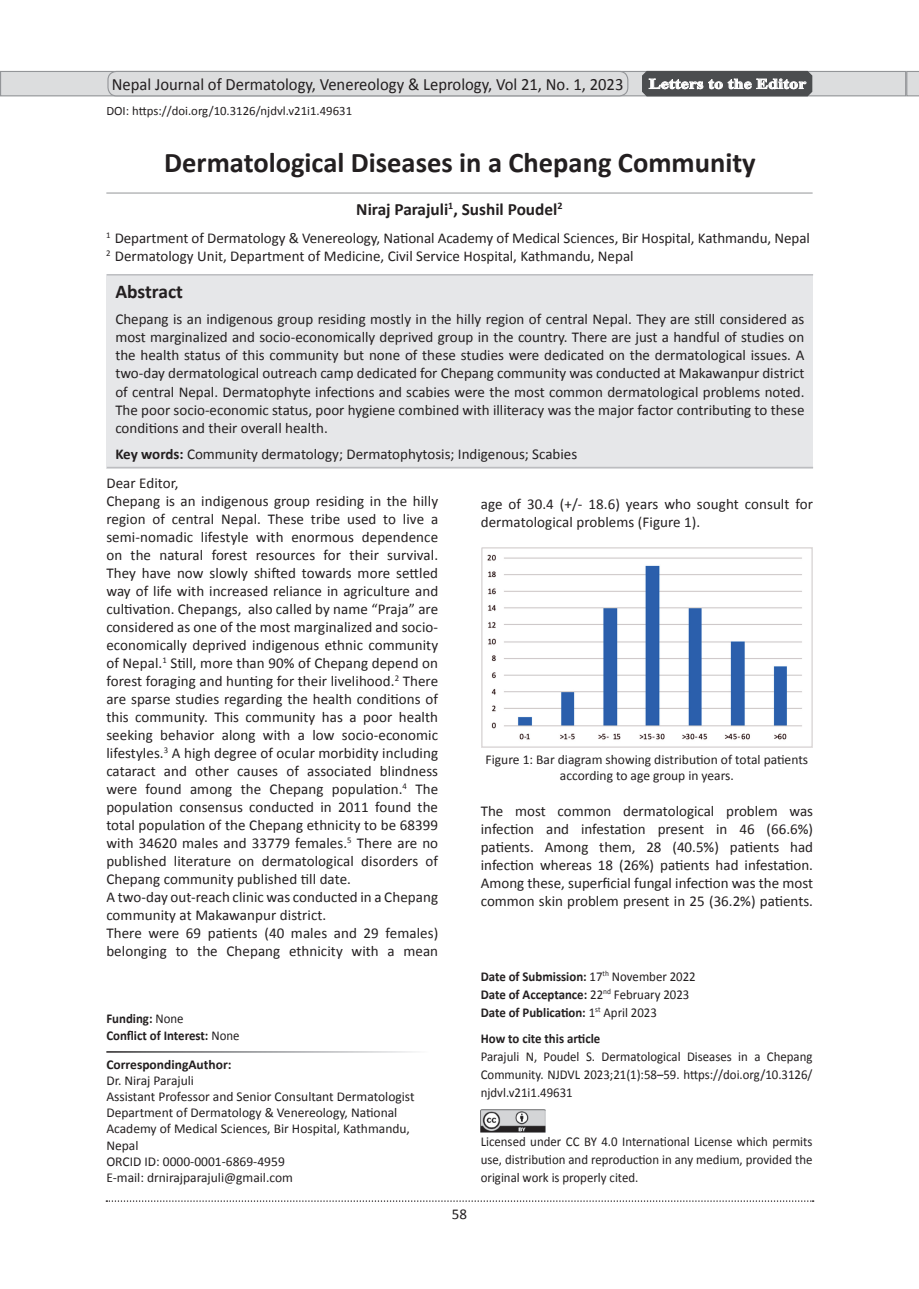
<style>
.page{position:relative;width:919px;height:1289px;background:#fff}
.page>*{position:absolute;margin:0;border:0;box-sizing:border-box;transform-origin:0 0}
.t1{font:700 28.5px "Calibri";color:#231f20}
.t2{font:700 19.5px "Calibri";color:#231f20}
.t3{font:17.25px "Calibri";color:#231f20;scale:.96 1}
.t4{font:700 17.25px "Calibri";color:#231f20}
.t5{font:15px/18px "Calibri";letter-spacing:.005em;color:#231f20}
.t6{font:700 14.4px "Times New Roman";color:#fff;scale:1.25 1}
.t7{font:13.5px/16.2px "Calibri";color:#231f20;text-align:center}
.t8{font:13.5px/18px "Calibri";color:#231f20;text-align:justify;scale:.95 1}
.t9{font:700 13.5px/18px "Calibri";color:#231f20;scale:.95 1}
.t10{font:700 13.5px "Calibri";color:#231f20}
.t11{font:12.75px "Calibri";color:#231f20}
.s1{font-weight:700}
.s2{font-weight:400}
</style>
<div class="page">
<svg style="left:106px;top:1200px;width:707px;height:1px"></svg>
<svg style="left:906px;top:71px;width:12px;height:25px"></svg>
<img style="left:481px;top:547px;width:331px;height:200px">
<div style="left:1px;top:71px;width:904px;height:25px;background:#dcddde"></div>
<div style="left:0;top:71px;width:906px;height:25px;border:1px solid #939598"></div>
<svg style="left:641px;top:70px;width:172px;height:27px"></svg>
<div style="left:107px;top:71px;width:521px;height:25px;border:1px solid #939598;border-radius:9px"></div>
<div style="left:107px;top:274px;width:706px;height:194px;background:#e6e7e9"></div>
<hr style="left:107px;top:274px;width:706px;height:1px;background:#bcbdc0">
<hr style="left:107px;top:467px;width:706px;height:1px;background:#bcbdc0">
<img style="left:480px;top:1109px;width:65px;height:23px">
<hr style="left:106px;top:193px;width:706px;height:1px;background:#939598">
<p class="t3" style="left:112px;top:78px;width:534px">Nepal Journal of Dermatology, Venereology &amp; Leprology, Vol 21, No. 1, 2023</p>
<p class="t6" style="left:648px;top:75px;width:127px">Letters to the Editor</p>
<p class="t11" style="left:106px;top:106px;width:247px">DOI: h$ps://doi.org/10.3126/njdvl.v21i1.49631</p>
<h1 class="t1" style="left:164px;top:153px;width:593px">Dermatological Diseases in a Chepang Community</h1>
<p class="t4" style="left:356px;top:203px;width:208px">Niraj Parajuli<sup>1</sup>, Sushil Poudel<sup>2</sup></p>
<p class="t5" style="left:106px;top:230px;width:705px"><sup>1</sup> Department of Dermatology &amp; Venereology, Na!onal Academy of Medical Sciences, Bir Hospital, Kathmandu, Nepal<br><sup>2</sup> Dermatology Unit, Department of Medicine, Civil Service Hospital, Kathmandu, Nepal</p>
<h2 class="t2" style="left:115px;top:284px;width:69px">Abstract</h2>
<p class="t5" style="left:115px;top:311px;width:690px;text-align:justify">Chepang is an indigenous group residing mostly in the hilly region of central Nepal. They are s!ll considered as most marginalized and socio-economically deprived group in the country. There are just a handful of studies on the health status of this community but none of these studies were dedicated on the dermatological issues. A two-day dermatological outreach camp dedicated for Chepang community was conducted at Makawanpur district of central Nepal. Dermatophyte infec!ons and scabies were the most common dermatological problems noted.<br>The poor socio-economic status, poor hygiene combined with illiteracy was the major factor contribu!ng to these condi!ons and their overall health.</p>
<p class="t5" style="left:115px;top:446px;width:463px"><span class="s1">Key words:</span> Community dermatology; Dermatophytosis; Indigenous; Scabies</p>
<p class="t5" style="left:106px;top:475px;width:333px">Dear Editor,<br>Chepang is an indigenous group residing in the hilly region of central Nepal. These tribe used to live a semi-nomadic lifestyle with enormous dependence on the natural forest resources for their survival.<br>They have now slowly shi#ed towards more se$led way of life with increased reliance in agriculture and cul!va!on. Chepangs, also called by name “Praja” are considered as one of the most marginalized and socio&shy;economically deprived indigenous ethnic community of Nepal.<sup>1</sup> S!ll, more than 90% of Chepang depend on forest foraging and hun!ng for their livelihood.<sup>2</sup> There are sparse studies regarding the health condi!ons of this community. This community has a poor health seeking behavior along with a low socio-economic lifestyles.<sup>3</sup> A high degree of ocular morbidity including cataract and other causes of associated blindness were found among the Chepang popula!on.<sup>4</sup> The popula!on consensus conducted in 2011 found the total popula!on of the Chepang ethnicity to be 68399 with 34620 males and 33779 females.<sup>5</sup> There are no published literature on dermatological disorders of Chepang community published !ll date.<br>A two-day out-reach clinic was conducted in a Chepang community at Makawanpur district.<br>There were 69 pa!ents (40 males and 29 females) belonging to the Chepang ethnicity with a mean</p>
<p class="t9" style="left:106px;top:1011px;width:142px;line-height:16.2px">Funding: <span class="s2">None<br></span>Conflict of Interest: <span class="s2">None</span></p>
<p class="t10" style="left:106px;top:1059px;width:127px">CorrespondingAuthor:</p>
<p class="t7" style="left:106px;top:1073px;width:310px;text-align:left">Dr. Niraj Parajuli<br>Assistant Professor and Senior Consultant Dermatologist Department of Dermatology &amp; Venereology, Na!onal Academy of Medical Sciences, Bir Hospital, Kathmandu, Nepal<br>ORCID ID: 0000-0001-6869-4959<br>E-mail: drnirajparajuli@gmail.com</p>
<p class="t5" style="left:452px;top:1206px;width:17px">58</p>
<p class="t5" style="left:480px;top:495px;width:334px">age of 30.4 (+/- 18.6) years who sought consult for dermatological problems (Figure 1).</p>
<p class="t7" style="left:485px;top:751px;width:324px">Figure 1: Bar diagram showing distribu!on of total pa!ents according to age group in years.</p>
<p class="t5" style="left:480px;top:802px;width:334px;text-align:justify">The most common dermatological problem was infec!on and infesta!on present in 46 (66.6%) pa!ents. Among them, 28 (40.5%) pa!ents had infec!on whereas 18 (26%) pa!ents had infesta!on.<br>Among these, superficial fungal infec!on was the most common skin problem present in 25 (36.2%) pa!ents.</p>
<p class="t9" style="left:480px;top:968px;width:228px">Date of Submission: <span class="s2">17</span><sup>th</sup> <span class="s2">November 2022<br></span>Date of Acceptance: <span class="s2">22</span><sup>nd</sup> <span class="s2">February 2023<br></span>Date of Publica!on: <span class="s2">1</span><sup>st</sup> <span class="s2">April 2023</span></p>
<p class="t9" style="left:480px;top:1030px;width:127px">How to cite this ar!cle</p>
<p class="t8" style="left:480px;top:1048px;width:351px">Parajuli N, Poudel S. Dermatological Diseases in a Chepang Community. NJDVL 2023;21(1):58–59. h$ps://doi.org/10.3126/ njdvl.v21i1.49631</p>
<p class="t8" style="left:480px;top:1133px;width:351px">Licensed under CC BY 4.0 Interna!onal License which permits use, distribu!on and reproduc!on in any medium, provided the original work is properly cited.</p>
</div>
